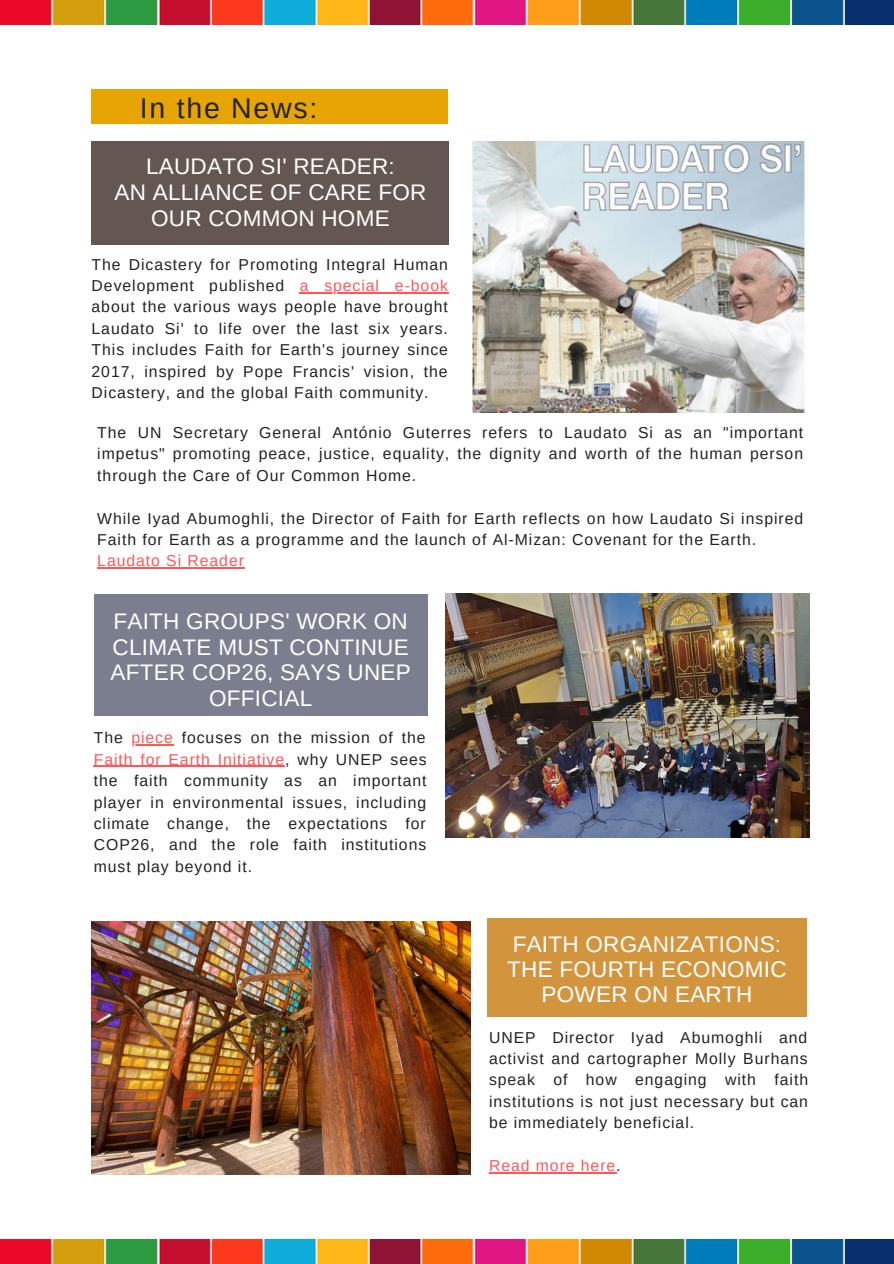
<style>
.page{position:relative;width:894px;height:1264px;background:#fff}
.page>*{position:absolute;margin:0;border:0;box-sizing:border-box;transform-origin:0 0}
.t1{font:28.5px "Arimo";letter-spacing:.06em;color:#222}
.t2{font:22.5px/26px "Arimo";letter-spacing:.01em;color:#fff;text-align:center}
.t3{font:15.75px/21.5px "Arimo";letter-spacing:.06em;color:#222;text-align:justify}
.t4{font:15.75px "Arimo";letter-spacing:.06em;color:#ff5757}
.s1{color:#ff5757}
.s2{color:#222}
</style>
<div class="page">
<img style="left:0;top:0;width:893px;height:25px">
<img style="left:0;top:1239px;width:893px;height:24px">
<div style="left:94px;top:594px;width:333px;height:121px;background:#7a7e8e"></div>
<div style="left:486px;top:918px;width:320px;height:98px;background:#d2953e"></div>
<img style="left:92px;top:921px;width:378px;height:252px">
<img style="left:445px;top:594px;width:364px;height:243px">
<hr style="left:131px;top:744px;width:43px;height:1px;background:#ff5757">
<hr style="left:94px;top:766px;width:191px;height:1px;background:#ff5757">
<hr style="left:489px;top:1172px;width:127px;height:1px;background:#ff5757">
<div style="left:92px;top:89px;width:355px;height:35px;background:#e7a504"></div>
<img style="left:472px;top:141px;width:332px;height:271px">
<hr style="left:299px;top:292px;width:150px;height:1px;background:#ff5757">
<div style="left:92px;top:141px;width:356px;height:104px;background:#645650"></div>
<hr style="left:97px;top:567px;width:148px;height:1px;background:#ff5757">
<p class="t1" style="left:140px;top:92px;width:179px">In the News:</p>
<p class="t2" style="left:146px;top:154px;width:250px">LAUDATO SI' READER:</p>
<p class="t2" style="left:115px;top:179px;width:313px">AN ALLIANCE OF CARE FOR<br>OUR COMMON HOME</p>
<p class="t3" style="left:92px;top:253px;width:358px">The Dicastery for Promoting Integral Human Development published <span class="s1">a special e-book </span>about the various ways people have brought Laudato Si' to life over the last six years.<br>This includes Faith for Earth's journey since 2017, inspired by Pope Francis' vision, the Dicastery, and the global Faith community.</p>
<p class="t3" style="left:97px;top:422px;width:707px">The UN Secretary General António Guterres refers to Laudato Si as an "important impetus" promoting peace, justice, equality, the dignity and worth of the human person through the Care of Our Common Home.</p>
<p class="t3" style="left:97px;top:507px;width:707px">While Iyad Abumoghli, the Director of Faith for Earth reflects on how Laudato Si inspired<br>Faith for Earth as a programme and the launch of Al-Mizan: Covenant for the Earth.</p>
<p class="t4" style="left:97px;top:552px;width:148px">Laudato Si Reader</p>
<p class="t2" style="left:110px;top:608px;width:302px">FAITH GROUPS' WORK ON<br>CLIMATE MUST CONTINUE<br>AFTER COP26, SAYS UNEP<br>OFFICIAL</p>
<p class="t3" style="left:94px;top:727px;width:334px">The <span class="s1">piece</span> focuses on the mission of the <span class="s1">Faith for Earth Initiative</span>, why UNEP sees the faith community as an important player in environmental issues, including climate change, the expectations for COP26, and the role faith institutions must play beyond it.</p>
<p class="t2" style="left:507px;top:931px;width:281px;line-height:24.8px">FAITH ORGANIZATIONS:<br>THE FOURTH ECONOMIC<br>POWER ON EARTH</p>
<p class="t3" style="left:489px;top:1026px;width:320px">UNEP Director Iyad Abumoghli and activist and cartographer Molly Burhans speak of how engaging with faith institutions is not just necessary but can be immediately beneficial.</p>
<p class="t4" style="left:489px;top:1156px;width:133px">Read more here<span class="s2">.</span></p>
</div>
